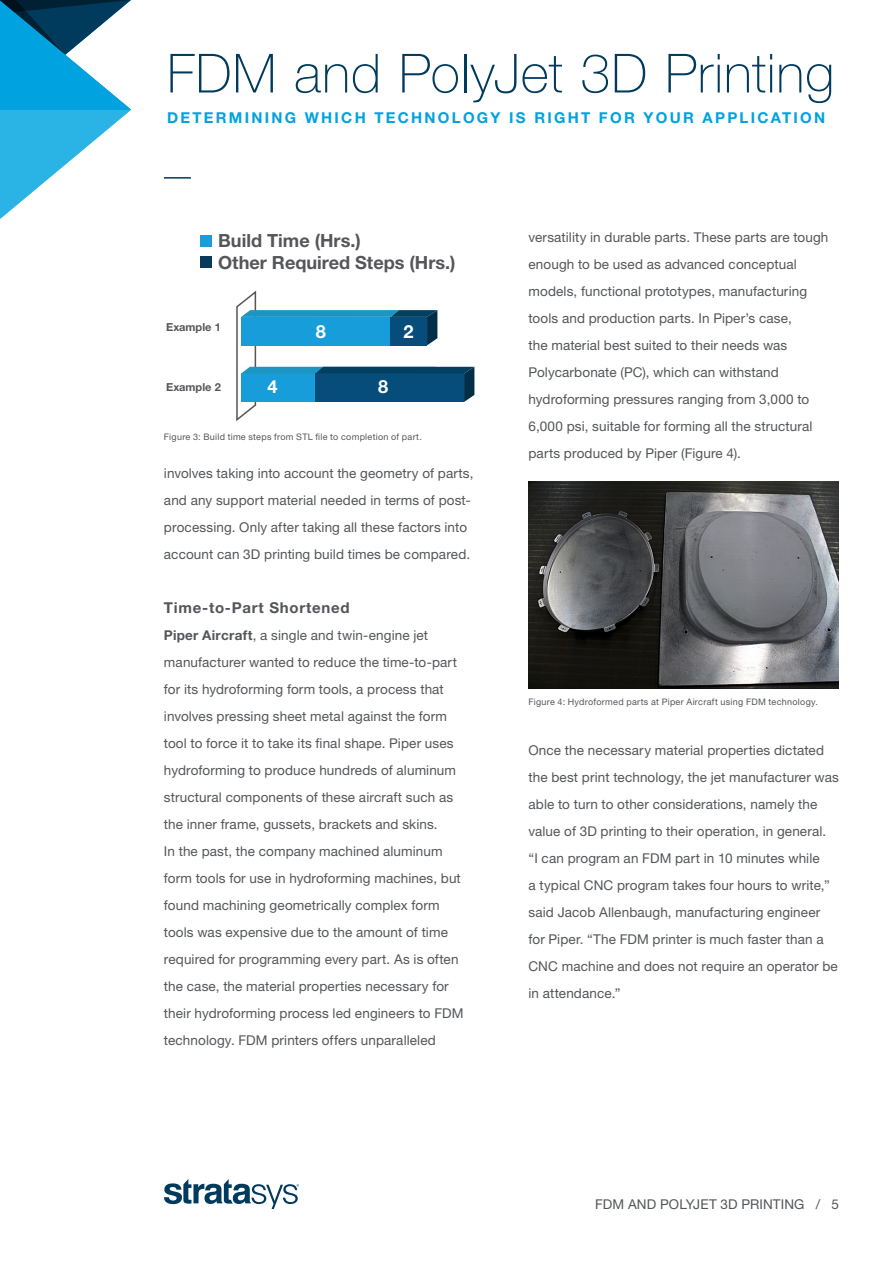
<style>
.page{position:relative;width:893px;height:1263px;background:#fff}
.page>*{position:absolute;margin:0;border:0;box-sizing:border-box;transform-origin:0 0}
.t1{font:100 54px "Helvetica Neue LT Std";letter-spacing:.015em;color:#003a5d}
.t2{font:700 18.15px/21.8px "Helvetica Neue LT Std";color:#55565a}
.t3{font:700 18.15px "Helvetica Neue LT Std";color:#fff}
.t4{font:700 15px "Helvetica Neue LT Std";letter-spacing:.15em;color:#00a2df}
.WP_-_Paragraph_Subhe{font:700 15px "Helvetica Neue LT Std";letter-spacing:.05em;color:#54555a}
.WP_-_Body_Copy{font:13.5px/27px "Helvetica Neue LT Std";letter-spacing:.01em;color:#54555a}
.t5{font:700 11.1px "Helvetica Neue LT Std";color:#55565a}
.WP_-_Body_Copy-2{font:9px "Helvetica Neue LT Std";letter-spacing:.03em;color:#54555a}
.s1{font-weight:700}
</style>
<div class="page">
<svg style="left:164px;top:1179px;width:135px;height:30px"></svg>
<svg style="left:0;top:0;width:131px;height:219px"></svg>
<hr style="left:164px;top:177px;width:27px;height:2px;background:#003a5d">
<svg style="left:236px;top:290px;width:238px;height:131px"></svg>
<div style="left:201px;top:236px;width:11px;height:11px;background:#179eda"></div>
<div style="left:201px;top:257px;width:11px;height:11px;background:#083a5c"></div>
<img style="left:528px;top:482px;width:311px;height:207px">
<h1 class="t1" style="left:167px;top:42px;width:669px">FDM and PolyJet 3D Printing</h1>
<p class="t4" style="left:167px;top:109px;width:660px">DETERMINING WHICH TECHNOLOGY IS RIGHT FOR YOUR APPLICATION</p>
<p class="t2" style="left:218px;top:230px;width:239px">Build Time (Hrs.)<br>Other Required Steps (Hrs.)</p>
<p class="t5" style="left:166px;top:320px;width:56px">Example 1</p>
<p class="t3" style="left:316px;top:320px;width:12px">8</p>
<p class="t3" style="left:404px;top:320px;width:12px">2</p>
<p class="t3" style="left:378px;top:375px;width:12px">8</p>
<p class="t3" style="left:268px;top:375px;width:12px">4</p>
<p class="WP_-_Body_Copy-2" style="left:164px;top:431px;width:259px">Figure 3: Build time steps from STL file to completion of part.</p>
<p class="t5" style="left:166px;top:380px;width:56px">Example 2</p>
<p class="WP_-_Body_Copy" style="left:164px;top:460px;width:311px">involves taking into account the geometry of parts, and any support material needed in terms of post&shy;processing. Only after taking all these factors into account can 3D printing build times be compared.</p>
<p class="WP_-_Paragraph_Subhe" style="left:164px;top:599px;width:187px">Time-to-Part Shortened</p>
<p class="WP_-_Body_Copy" style="left:164px;top:622px;width:301px"><span class="s1">Piper Aircraft</span>, a single and twin-engine jet manufacturer wanted to reduce the time-to-part for its hydroforming form tools, a process that involves pressing sheet metal against the form tool to force it to take its final shape. Piper uses hydroforming to produce hundreds of aluminum structural components of these aircraft such as the inner frame, gussets, brackets and skins.<br>In the past, the company machined aluminum form tools for use in hydroforming machines, but found machining geometrically complex form tools was expensive due to the amount of time required for programming every part. As is often the case, the material properties necessary for their hydroforming process led engineers to FDM technology. FDM printers offers unparalleled</p>
<p class="WP_-_Body_Copy" style="left:528px;top:224px;width:301px">versatility in durable parts. These parts are tough enough to be used as advanced conceptual models, functional prototypes, manufacturing tools and production parts. In Piper’s case,<br>the material best suited to their needs was Polycarbonate (PC), which can withstand hydroforming pressures ranging from 3,000 to 6,000 psi, suitable for forming all the structural parts produced by Piper (Figure 4).</p>
<p class="WP_-_Body_Copy-2" style="left:528px;top:696px;width:291px">Figure 4: Hydroformed parts at Piper Aircraft using FDM technology.</p>
<p class="WP_-_Body_Copy" style="left:528px;top:737px;width:312px">Once the necessary material properties dictated the best print technology, the jet manufacturer was able to turn to other considerations, namely the value of 3D printing to their operation, in general.<br>“I can program an FDM part in 10 minutes while<br>a typical CNC program takes four hours to write,” said Jacob Allenbaugh, manufacturing engineer for Piper. “The FDM printer is much faster than a CNC machine and does not require an operator be in attendance.”</p>
<p class="WP_-_Body_Copy" style="left:595px;top:1190px;width:245px">FDM AND POLYJET 3D PRINTING / 5</p>
</div>
